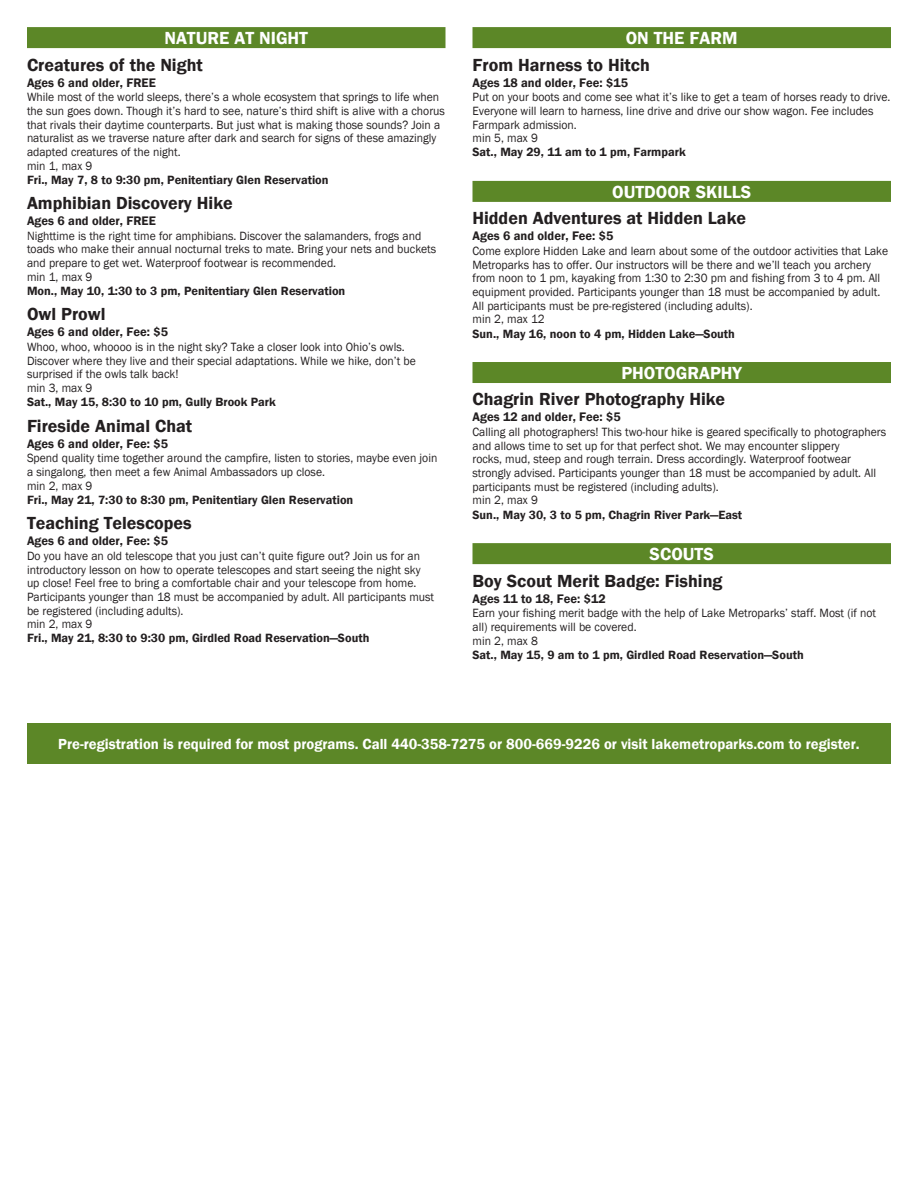
<style>
.page{position:relative;width:918px;height:1188px;background:#fff}
.page>*{position:absolute;margin:0;border:0;box-sizing:border-box;transform-origin:0 0}
.Program_Title{font:600 18px "Franklin Gothic";color:#231f20}
.Subhead_-_Reverse{font:600 18px "Franklin Gothic";color:#fff}
.Ages{font:600 15px "Franklin Gothic";color:#fff}
.Ages-2{font:600 12.75px "Franklin Gothic";color:#231f20}
.Body{font:12.3px/13.6px "Franklin Gothic";color:#231f20;scale:.95 1}
.Day_Time{font:600 12.3px "Franklin Gothic";color:#231f20}
</style>
<div class="page">
<div style="left:27px;top:27px;width:419px;height:21px;background:#5c8727"></div>
<div style="left:472px;top:27px;width:419px;height:21px;background:#5c8727"></div>
<div style="left:472px;top:181px;width:419px;height:21px;background:#5c8727"></div>
<div style="left:472px;top:362px;width:419px;height:21px;background:#5c8727"></div>
<div style="left:472px;top:543px;width:419px;height:21px;background:#5c8727"></div>
<div style="left:27px;top:724px;width:864px;height:40px;background:#5c8727"></div>
<p class="Subhead_-_Reverse" style="left:164px;top:27px;width:145px">NATURE AT NIGHT</p>
<p class="Program_Title" style="left:27px;top:53px;width:177px">Creatures of the Night</p>
<p class="Ages-2" style="left:27px;top:74px;width:130px">Ages 6 and older, FREE</p>
<p class="Body" style="left:27px;top:91px;width:441px">While most of the world sleeps, there’s a whole ecosystem that springs to life when the sun goes down. Though it’s hard to see, nature’s third shift is alive with a chorus that rivals their daytime counterparts. But just what is making those sounds? Join a naturalist as we traverse nature after dark and search for signs of these amazingly adapted creatures of the night.</p>
<p class="Body" style="left:27px;top:159px;width:70px">min 1, max 9</p>
<p class="Day_Time" style="left:27px;top:172px;width:303px">Fri., May 7, 8 to 9:30 pm, Penitentiary Glen Reservation</p>
<p class="Program_Title" style="left:27px;top:192px;width:207px">Amphibian Discovery Hike</p>
<p class="Ages-2" style="left:27px;top:213px;width:130px">Ages 6 and older, FREE</p>
<p class="Body" style="left:27px;top:229px;width:432px">Nighttime is the right time for amphibians. Discover the salamanders, frogs and toads who make their annual nocturnal treks to mate. Bring your nets and buckets and prepare to get wet. Waterproof footwear is recommended.</p>
<p class="Body" style="left:27px;top:270px;width:70px">min 1, max 9</p>
<p class="Day_Time" style="left:27px;top:283px;width:320px">Mon., May 10, 1:30 to 3 pm, Penitentiary Glen Reservation</p>
<p class="Program_Title" style="left:27px;top:303px;width:80px">Owl Prowl</p>
<p class="Ages-2" style="left:27px;top:324px;width:143px">Ages 6 and older, Fee: $5</p>
<p class="Body" style="left:27px;top:340px;width:411px">Whoo, whoo, whoooo is in the night sky? Take a closer look into Ohio’s owls.<br>Discover where they live and their special adaptations. While we hike, don’t be surprised if the owls talk back!</p>
<p class="Body" style="left:27px;top:381px;width:70px">min 3, max 9</p>
<p class="Day_Time" style="left:27px;top:395px;width:250px">Sat., May 15, 8:30 to 10 pm, Gully Brook Park</p>
<p class="Program_Title" style="left:27px;top:415px;width:167px">Fireside Animal Chat</p>
<p class="Ages-2" style="left:27px;top:436px;width:143px">Ages 6 and older, Fee: $5</p>
<p class="Body" style="left:27px;top:452px;width:433px">Spend quality time together around the campfire, listen to stories, maybe even join a singalong, then meet a few Animal Ambassadors up close.</p>
<p class="Body" style="left:27px;top:479px;width:70px">min 2, max 9</p>
<p class="Day_Time" style="left:27px;top:492px;width:328px">Fri., May 21, 7:30 to 8:30 pm, Penitentiary Glen Reservation</p>
<p class="Program_Title" style="left:27px;top:512px;width:166px">Teaching Telescopes</p>
<p class="Ages-2" style="left:27px;top:533px;width:143px">Ages 6 and older, Fee: $5</p>
<p class="Body" style="left:27px;top:549px;width:430px">Do you have an old telescope that you just can’t quite figure out? Join us for an introductory lesson on how to operate telescopes and start seeing the night sky up close! Feel free to bring a comfortable chair and your telescope from home.<br>Participants younger than 18 must be accompanied by adult. All participants must be registered (including adults).</p>
<p class="Body" style="left:27px;top:618px;width:70px">min 2, max 9</p>
<p class="Day_Time" style="left:27px;top:631px;width:344px">Fri., May 21, 8:30 to 9:30 pm, Girdled Road Reservation—South</p>
<p class="Subhead_-_Reverse" style="left:626px;top:27px;width:113px">ON THE FARM</p>
<p class="Program_Title" style="left:472px;top:53px;width:179px">From Harness to Hitch</p>
<p class="Ages-2" style="left:472px;top:74px;width:157px">Ages 18 and older, Fee: $15</p>
<p class="Body" style="left:472px;top:91px;width:441px">Put on your boots and come see what it’s like to get a team of horses ready to drive.<br>Everyone will learn to harness, line drive and drive our show wagon. Fee includes<br>Farmpark admission.</p>
<p class="Body" style="left:472px;top:132px;width:70px">min 5, max 9</p>
<p class="Day_Time" style="left:472px;top:145px;width:215px">Sat., May 29, 11 am to 1 pm, Farmpark</p>
<p class="Subhead_-_Reverse" style="left:612px;top:181px;width:141px">OUTDOOR SKILLS</p>
<p class="Program_Title" style="left:472px;top:207px;width:275px">Hidden Adventures at Hidden Lake</p>
<p class="Ages-2" style="left:472px;top:228px;width:143px">Ages 6 and older, Fee: $5</p>
<p class="Body" style="left:472px;top:244px;width:439px">Come explore Hidden Lake and learn about some of the outdoor activities that Lake Metroparks has to offer. Our instructors will be there and we’ll teach you archery from noon to 1 pm, kayaking from 1:30 to 2:30 pm and fishing from 3 to 4 pm. All equipment provided. Participants younger than 18 must be accompanied by adult.<br>All participants must be pre-registered (including adults).</p>
<p class="Body" style="left:472px;top:313px;width:78px">min 2, max 12</p>
<p class="Day_Time" style="left:472px;top:326px;width:264px">Sun., May 16, noon to 4 pm, Hidden Lake—South</p>
<p class="Subhead_-_Reverse" style="left:621px;top:362px;width:122px">PHOTOGRAPHY</p>
<p class="Program_Title" style="left:472px;top:388px;width:254px">Chagrin River Photography Hike</p>
<p class="Ages-2" style="left:472px;top:409px;width:150px">Ages 12 and older, Fee: $5</p>
<p class="Body" style="left:472px;top:426px;width:437px">Calling all photographers! This two-hour hike is geared specifically to photographers and allows time to set up for that perfect shot. We may encounter slippery<br>rocks, mud, steep and rough terrain. Dress accordingly. Waterproof footwear strongly advised. Participants younger than 18 must be accompanied by adult. All participants must be registered (including adults).</p>
<p class="Body" style="left:472px;top:494px;width:70px">min 2, max 9</p>
<p class="Day_Time" style="left:472px;top:507px;width:271px">Sun., May 30, 3 to 5 pm, Chagrin River Park—East</p>
<p class="Subhead_-_Reverse" style="left:650px;top:543px;width:66px">SCOUTS</p>
<p class="Program_Title" style="left:472px;top:569px;width:252px">Boy Scout Merit Badge: Fishing</p>
<p class="Ages-2" style="left:472px;top:590px;width:135px">Ages 11 to 18, Fee: $12</p>
<p class="Body" style="left:472px;top:607px;width:426px">Earn your fishing merit badge with the help of Lake Metroparks’ staff. Most (if not all) requirements will be covered.</p>
<p class="Body" style="left:472px;top:634px;width:70px">min 2, max 8</p>
<p class="Day_Time" style="left:472px;top:647px;width:333px">Sat., May 15, 9 am to 1 pm, Girdled Road Reservation—South</p>
<p class="Ages" style="left:58px;top:734px;width:803px">Pre-registration is required for most programs. Call 440-358-7275 or 800-669-9226 or visit lakemetroparks.com to register.</p>
</div>
